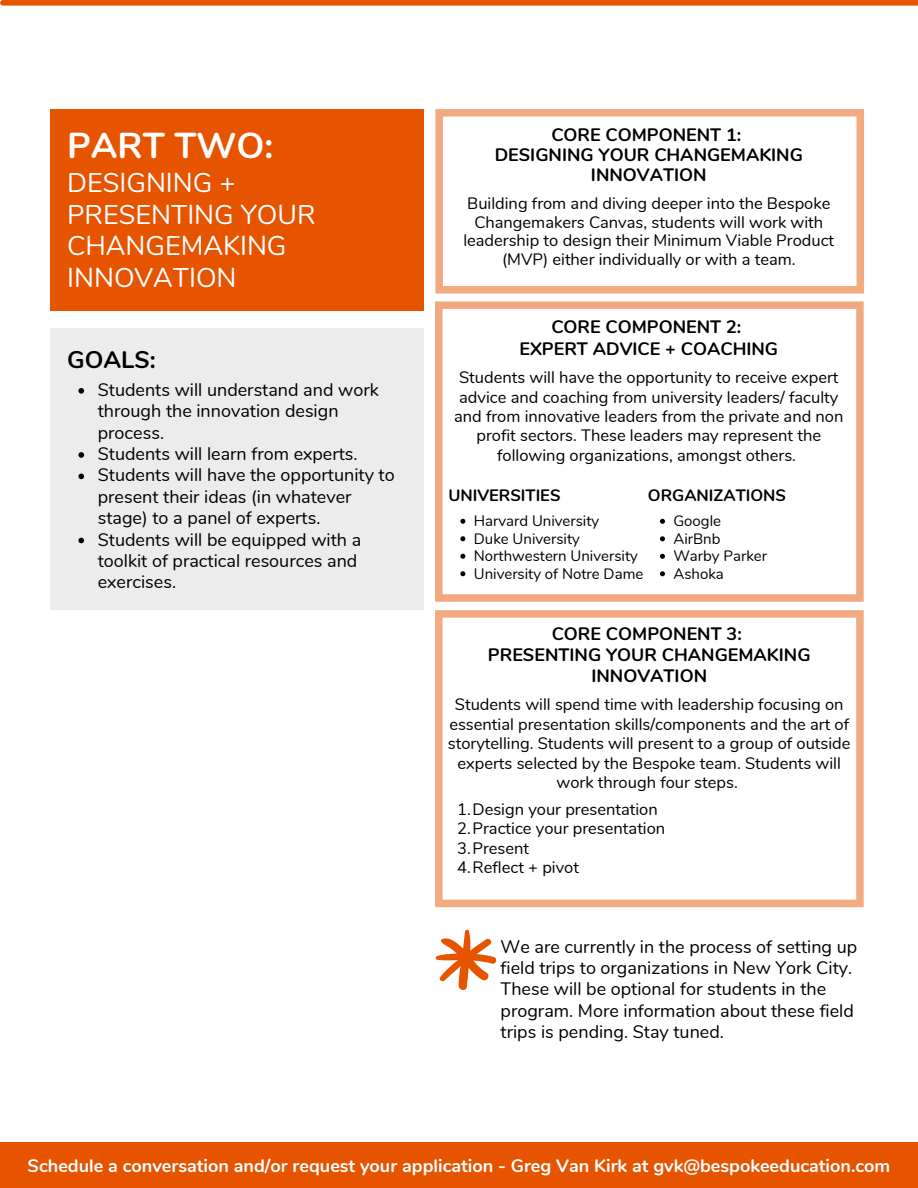
<style>
.page{position:relative;width:918px;height:1188px;background:#fff}
.page>*{position:absolute;margin:0;border:0;box-sizing:border-box;transform-origin:0 0}
.t1{font:700 36px "Nunito";color:#fff}
.t2{font:27px/31.5px "Nunito";color:#fff}
.t3{font:700 24px "Nunito";color:#000}
.t4{font:18px/21.3px "Nunito";color:#000}
.t5{font:700 18px/20px "Nunito";color:#000;text-align:center}
.t6{font:700 18px "Nunito";color:#fff}
.t7{font:16.5px/19.5px "Nunito";color:#000;text-align:center}
.t8{font:700 16.5px "Nunito";color:#000}
.t9{font:15px/17.5px "Nunito";color:#000}
</style>
<div class="page">
<div style="left:3px;top:0;width:915px;height:6px;background:#e65400"></div>
<div style="left:0;top:1142px;width:918px;height:46px;background:#e65400"></div>
<div style="left:50px;top:109px;width:374px;height:201px;background:#e65400"></div>
<div style="left:50px;top:329px;width:374px;height:281px;background:#ececec"></div>
<svg style="left:435px;top:109px;width:429px;height:185px"></svg>
<svg style="left:435px;top:301px;width:429px;height:301px"></svg>
<svg style="left:435px;top:610px;width:429px;height:297px"></svg>
<svg style="left:435px;top:929px;width:62px;height:61px"></svg>
<svg style="left:78px;top:388px;width:6px;height:6px"></svg>
<svg style="left:78px;top:452px;width:6px;height:6px"></svg>
<svg style="left:78px;top:474px;width:6px;height:5px"></svg>
<svg style="left:78px;top:538px;width:6px;height:5px"></svg>
<svg style="left:460px;top:519px;width:5px;height:5px"></svg>
<svg style="left:460px;top:536px;width:5px;height:5px"></svg>
<svg style="left:460px;top:554px;width:5px;height:5px"></svg>
<svg style="left:460px;top:571px;width:5px;height:5px"></svg>
<svg style="left:660px;top:519px;width:5px;height:5px"></svg>
<svg style="left:660px;top:536px;width:5px;height:5px"></svg>
<svg style="left:660px;top:554px;width:5px;height:5px"></svg>
<svg style="left:660px;top:571px;width:5px;height:5px"></svg>
<h1 class="t1" style="left:67px;top:122px;width:208px">PART TWO:</h1>
<h2 class="t2" style="left:67px;top:167px;width:250px">DESIGNING +<br>PRESENTING YOUR<br>CHANGEMAKING<br>INNOVATION</h2>
<h3 class="t3" style="left:67px;top:344px;width:90px">GOALS:</h3>
<p class="t4" style="left:98px;top:379px;width:298px">Students will understand and work through the innovation design process.<br>Students will learn from experts.<br>Students will have the opportunity to present their ideas (in whatever stage) to a panel of experts.<br>Students will be equipped with a toolkit of practical resources and exercises.</p>
<p class="t5" style="left:495px;top:125px;width:310px">CORE COMPONENT 1:<br>DESIGNING YOUR CHANGEMAKING<br>INNOVATION</p>
<p class="t7" style="left:463px;top:194px;width:372px;line-height:18.8px">Building from and diving deeper into the Bespoke Changemakers Canvas, students will work with leadership to design their Minimum Viable Product (MVP) either individually or with a team.</p>
<p class="t5" style="left:519px;top:317px;width:260px;line-height:21.3px">CORE COMPONENT 2:<br>EXPERT ADVICE + COACHING</p>
<p class="t7" style="left:454px;top:368px;width:391px">Students will have the opportunity to receive expert advice and coaching from university leaders/ faculty and from innovative leaders from the private and non profit sectors. These leaders may represent the following organizations, amongst others.</p>
<p class="t8" style="left:448px;top:485px;width:114px">UNIVERSITIES</p>
<p class="t8" style="left:648px;top:485px;width:140px">ORGANIZATIONS</p>
<p class="t9" style="left:474px;top:513px;width:171px">Harvard University<br>Duke University<br>Northwestern University<br>University of Notre Dame</p>
<p class="t9" style="left:673px;top:513px;width:95px">Google<br>AirBnb<br>Warby Parker<br>Ashoka</p>
<p class="t5" style="left:488px;top:623px;width:324px;line-height:21px">CORE COMPONENT 3:<br>PRESENTING YOUR CHANGEMAKING<br>INNOVATION</p>
<p class="t7" style="left:448px;top:695px;width:404px">Students will spend time with leadership focusing on essential presentation skills/components and the art of storytelling. Students will present to a group of outside experts selected by the Bespoke team. Students will work through four steps.</p>
<p class="t7" style="left:457px;top:800px;width:210px;text-align:left">1.Design your presentation<br>2.Practice your presentation<br>3.Present<br>4.Reflect + pivot</p>
<p class="t4" style="left:501px;top:936px;width:358px">We are currently in the process of setting up field trips to organizations in New York City.<br>These will be optional for students in the program. More information about these field trips is pending. Stay tuned.</p>
<p class="t6" style="left:28px;top:1154px;width:864px">Schedule a conversation and/or request your application - Greg Van Kirk at gvk@bespokeeducation.com</p>
</div>
